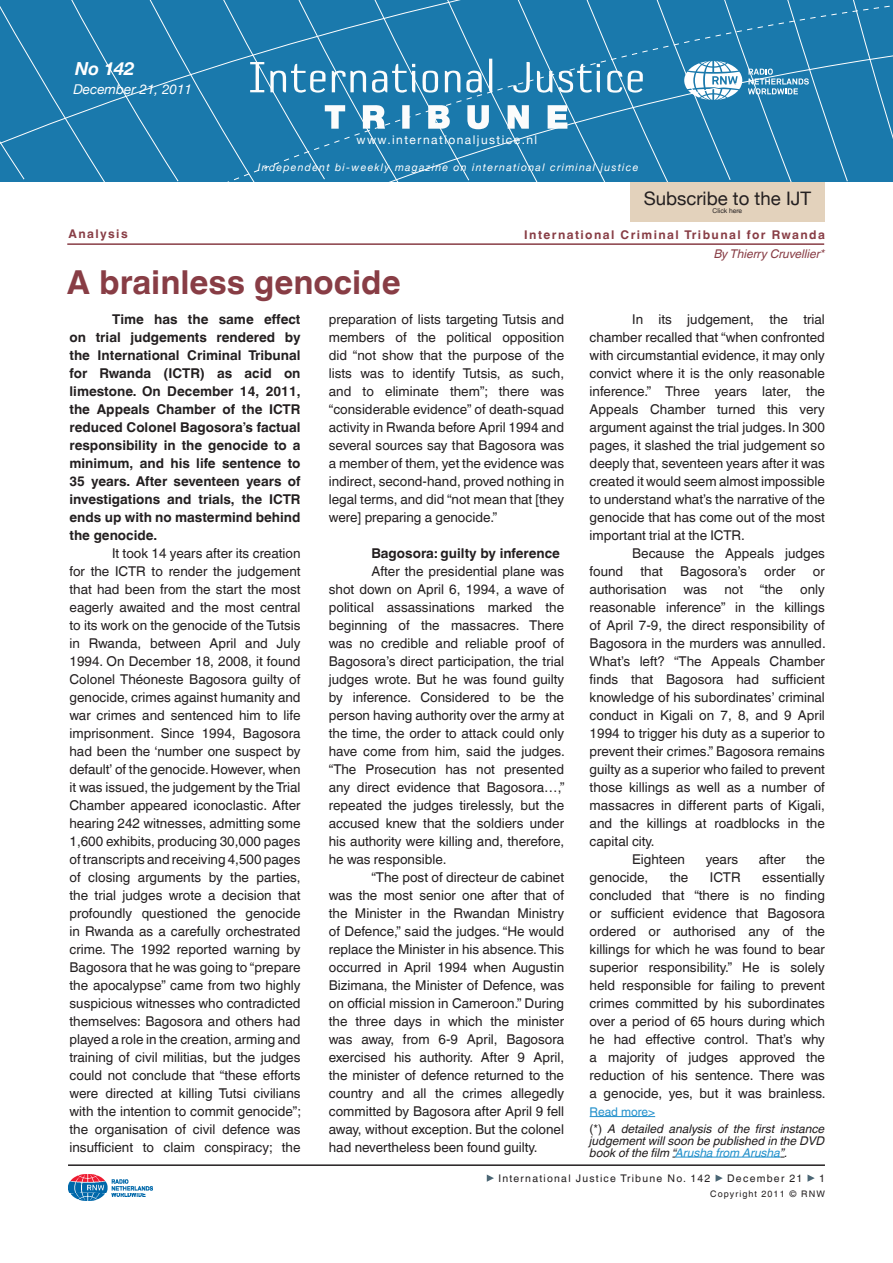
<style>
.page{position:relative;width:893px;height:1263px;background:#fff}
.page>*{position:absolute;margin:0;border:0;box-sizing:border-box;transform-origin:0 0}
.t1{font:700 33px "Helvetica World";color:#883d45}
.t2{font:18.6px "Helvetica Neue";color:#231f20}
.t3{font:italic 700 18px "Helvetica Neue";color:#fff}
.t4{font:13.5px/18px "Helvetica World";color:#231f20;text-align:justify}
.t5{font:700 13.5px/18px "Helvetica World";color:#231f20;text-align:justify}
.t6{font:italic 13.5px "Helvetica Neue";color:#fff}
.t7{font:italic 12px/12px "Helvetica World";color:#231f20;text-align:justify}
.t8{font:700 12px "Helvetica World";letter-spacing:.12em;color:#883d45}
.t9{font:12px "Helvetica Neue";letter-spacing:.12em;color:#fff}
.t10{font:italic 12px "Helvetica World";color:#883d45}
.t11{font:12px "Helvetica World";color:#2290cb}
.t12{font:italic 700 12px "Helvetica Neue";color:#fff}
.t13{font:italic 10.5px "Helvetica Neue";letter-spacing:.12em;color:#fff}
.t14{font:10.5px "Helvetica World";letter-spacing:.12em;color:#231f20}
.t15{font:9px "Helvetica World";letter-spacing:.12em;color:#231f20}
.t16{font:6.6px "Helvetica Neue";color:#231f20}
.s1{font-size:18px}
.s2{font-style:normal}
.s3{color:#2290cb}
</style>
<div class="page">
<div style="left:0;top:161px;width:179px;height:21px;background:#1a79ac"></div>
<div style="left:0;top:0;width:222px;height:161px;background:#1a79ac"></div>
<div style="left:222px;top:0;width:200px;height:182px;background:#1a79ac"></div>
<svg style="left:250px;top:62px;width:14px;height:30px"></svg>
<svg style="left:332px;top:70px;width:34px;height:22px"></svg>
<svg style="left:270px;top:64px;width:56px;height:29px"></svg>
<svg style="left:372px;top:64px;width:43px;height:29px"></svg>
<svg style="left:325px;top:105px;width:20px;height:24px"></svg>
<svg style="left:402px;top:105px;width:8px;height:24px"></svg>
<svg style="left:363px;top:105px;width:22px;height:24px"></svg>
<svg style="left:487px;top:1174px;width:7px;height:8px"></svg>
<svg style="left:716px;top:1174px;width:7px;height:8px"></svg>
<svg style="left:807px;top:1174px;width:8px;height:8px"></svg>
<img style="left:68px;top:1174px;width:85px;height:26px">
<hr style="left:68px;top:1164px;width:757px;height:2px;background:#231f20">
<hr style="left:67px;top:243px;width:757px;height:2px;background:#883d45">
<svg style="left:422px;top:0;width:471px;height:182px;background:#2b83b2"></svg>
<div style="left:630px;top:182px;width:195px;height:40px;background:#e3d2bc"></div>
<hr style="left:675px;top:1157px;width:105px;height:1px;background:#2290cb">
<hr style="left:590px;top:1116px;width:65px;height:1px;background:#2290cb">
<h3 class="t3" style="left:75px;top:58px;width:61px">No 142</h3>
<p class="t12" style="left:76px;top:66px;width:38px">No<span class="s1">89</span></p>
<p class="t6" style="left:73px;top:81px;width:120px">December 21, 2011</p>
<p class="t8" style="left:68px;top:227px;width:61px">Analysis</p>
<p class="t9" style="left:356px;top:132px;width:182px">www.internationaljustice.nl</p>
<p class="t13" style="left:258px;top:161px;width:382px">Independent bi-weekly magazine on international criminal justice</p>
<h2 class="t2" style="left:644px;top:188px;width:169px">Subscribe to the IJT</h2>
<p class="t16" style="left:713px;top:207px;width:31px">Click here</p>
<p class="t8" style="left:524px;top:228px;width:302px">International Criminal Tribunal for Rwanda</p>
<p class="t10" style="left:714px;top:247px;width:112px">By Thierry Cruvellier*</p>
<h1 class="t1" style="left:67px;top:263px;width:335px">A brainless genocide</h1>
<p class="t5" style="left:70px;top:310px;width:233px;text-indent:43px">Time has the same effect on trial judgements rendered by the International Criminal Tribunal for Rwanda (ICTR) as acid on limestone. On December 14, 2011, the Appeals Chamber of the ICTR reduced Colonel Bagosora’s factual responsibility in the genocide to a minimum, and his life sentence to 35 years. After seventeen years of investigations and trials, the ICTR ends up with no mastermind behind the genocide.</p>
<p class="t4" style="left:70px;top:544px;width:233px;text-indent:43px">It took 14 years after its creation for the ICTR to render the judgement that had been from the start the most eagerly awaited and the most central to its work on the genocide of the Tutsis in Rwanda, between April and July 1994. On December 18, 2008, it found Colonel Théoneste Bagosora guilty of genocide, crimes against humanity and war crimes and sentenced him to life imprisonment. Since 1994, Bagosora had been the ‘number one suspect by default’ of the genocide. However, when it was issued, the judgement by the Trial Chamber appeared iconoclastic. After hearing 242 witnesses, admitting some 1,600 exhibits, producing 30,000 pages of transcripts and receiving 4,500 pages of closing arguments by the parties, the trial judges wrote a decision that profoundly questioned the genocide in Rwanda as a carefully orchestrated crime. The 1992 reported warning by Bagosora that he was going to “prepare the apocalypse” came from two highly suspicious witnesses who contradicted themselves: Bagosora and others had played a role in the creation, arming and training of civil militias, but the judges could not conclude that “these efforts were directed at killing Tutsi civilians with the intention to commit genocide”; the organisation of civil defence was insufficient to claim conspiracy; the</p>
<p class="t4" style="left:329px;top:310px;width:237px">preparation of lists targeting Tutsis and members of the political opposition did “not show that the purpose of the lists was to identify Tutsis, as such, and to eliminate them”; there was “considerable evidence” of death-squad activity in Rwanda before April 1994 and several sources say that Bagosora was a member of them, yet the evidence was indirect, second-hand, proved nothing in legal terms, and did “not mean that [they were] preparing a genocide.”</p>
<p class="t5" style="left:371px;top:544px;width:190px">Bagosora: guilty by inference</p>
<p class="t4" style="left:329px;top:562px;width:238px;text-indent:43px">After the presidential plane was shot down on April 6, 1994, a wave of political assassinations marked the beginning of the massacres. There was no credible and reliable proof of Bagosora’s direct participation, the trial judges wrote. But he was found guilty by inference. Considered to be the person having authority over the army at the time, the order to attack could only have come from him, said the judges. “The Prosecution has not presented any direct evidence that Bagosora…,” repeated the judges tirelessly, but the accused knew that the soldiers under his authority were killing and, therefore, he was responsible.</p>
<p class="t4" style="left:329px;top:868px;width:237px;text-indent:43px">“The post of directeur de cabinet was the most senior one after that of the Minister in the Rwandan Ministry of Defence,” said the judges. “He would replace the Minister in his absence. This occurred in April 1994 when Augustin Bizimana, the Minister of Defence, was on official mission in Cameroon.” During the three days in which the minister was away, from 6-9 April, Bagosora exercised his authority. After 9 April, the minister of defence returned to the country and all the crimes allegedly committed by Bagosora after April 9 fell away, without exception. But the colonel had nevertheless been found guilty.</p>
<p class="t4" style="left:590px;top:310px;width:237px;text-indent:43px">In its judgement, the trial chamber recalled that “when confronted with circumstantial evidence, it may only convict where it is the only reasonable inference.” Three years later, the Appeals Chamber turned this very argument against the trial judges. In 300 pages, it slashed the trial judgement so deeply that, seventeen years after it was created it would seem almost impossible to understand what’s the narrative of the genocide that has come out of the most important trial at the ICTR.</p>
<p class="t4" style="left:632px;top:544px;width:194px">Because the Appeals judges</p>
<p class="t4" style="left:590px;top:562px;width:35px">found</p>
<p class="t4" style="left:641px;top:562px;width:24px">that</p>
<p class="t4" style="left:680px;top:562px;width:68px">Bagosora’s</p>
<p class="t4" style="left:764px;top:562px;width:33px">order</p>
<p class="t4" style="left:813px;top:562px;width:13px">or</p>
<p class="t4" style="left:590px;top:580px;width:78px">authorisation</p>
<p class="t4" style="left:684px;top:580px;width:25px">was</p>
<p class="t4" style="left:724px;top:580px;width:60px">not “the</p>
<p class="t4" style="left:800px;top:580px;width:26px">only</p>
<p class="t4" style="left:590px;top:598px;width:237px">reasonable inference” in the killings</p>
<p class="t4" style="left:590px;top:616px;width:237px">of April 7-9, the direct responsibility of</p>
<p class="t4" style="left:590px;top:634px;width:238px">Bagosora in the murders was annulled.</p>
<p class="t4" style="left:590px;top:652px;width:237px">What’s left? “The Appeals Chamber</p>
<p class="t4" style="left:590px;top:670px;width:237px">finds that Bagosora had sufficient</p>
<p class="t4" style="left:590px;top:688px;width:237px">knowledge of his subordinates’ criminal</p>
<p class="t4" style="left:590px;top:706px;width:237px">conduct in Kigali on 7, 8, and 9 April</p>
<p class="t4" style="left:590px;top:724px;width:237px">1994 to trigger his duty as a superior to</p>
<p class="t4" style="left:590px;top:742px;width:237px">prevent their crimes.” Bagosora remains</p>
<p class="t4" style="left:590px;top:760px;width:237px">guilty as a superior who failed to prevent</p>
<p class="t4" style="left:590px;top:778px;width:237px">those killings as well as a number of</p>
<p class="t4" style="left:590px;top:796px;width:237px">massacres in different parts of Kigali,</p>
<p class="t4" style="left:590px;top:814px;width:237px">and the killings at roadblocks in the</p>
<p class="t4" style="left:590px;top:832px;width:67px">capital city.</p>
<p class="t4" style="left:632px;top:850px;width:54px">Eighteen</p>
<p class="t4" style="left:706px;top:850px;width:34px">years</p>
<p class="t4" style="left:759px;top:850px;width:28px">after</p>
<p class="t4" style="left:806px;top:850px;width:20px">the</p>
<p class="t4" style="left:590px;top:868px;width:60px">genocide,</p>
<p class="t4" style="left:670px;top:868px;width:20px">the</p>
<p class="t4" style="left:710px;top:868px;width:32px">ICTR</p>
<p class="t4" style="left:590px;top:868px;width:238px;text-indent:173px">essentially concluded that “there is no finding or sufficient evidence that Bagosora ordered or authorised any of the killings for which he was found to bear superior responsibility.” He is solely held responsible for failing to prevent crimes committed by his subordinates over a period of 65 hours during which he had effective control. That’s why a majority of judges approved the reduction of his sentence. There was a genocide, yes, but it was brainless.</p>
<p class="t11" style="left:590px;top:1105px;width:67px">Read more&gt;</p>
<p class="t7" style="left:590px;top:1122px;width:237px"><span class="s2">(*)</span> A detailed analysis of the first instance judgement will soon be published in the DVD book of the film “<span class="s3">Arusha from Arusha</span>”.</p>
<p class="t14" style="left:498px;top:1172px;width:214px">International Justice Tribune No. 142</p>
<p class="t14" style="left:727px;top:1172px;width:77px">December 21</p>
<p class="t14" style="left:819px;top:1172px;width:7px">1</p>
<p class="t15" style="left:710px;top:1188px;width:116px">Copyright 2011 © RNW</p>
</div>
